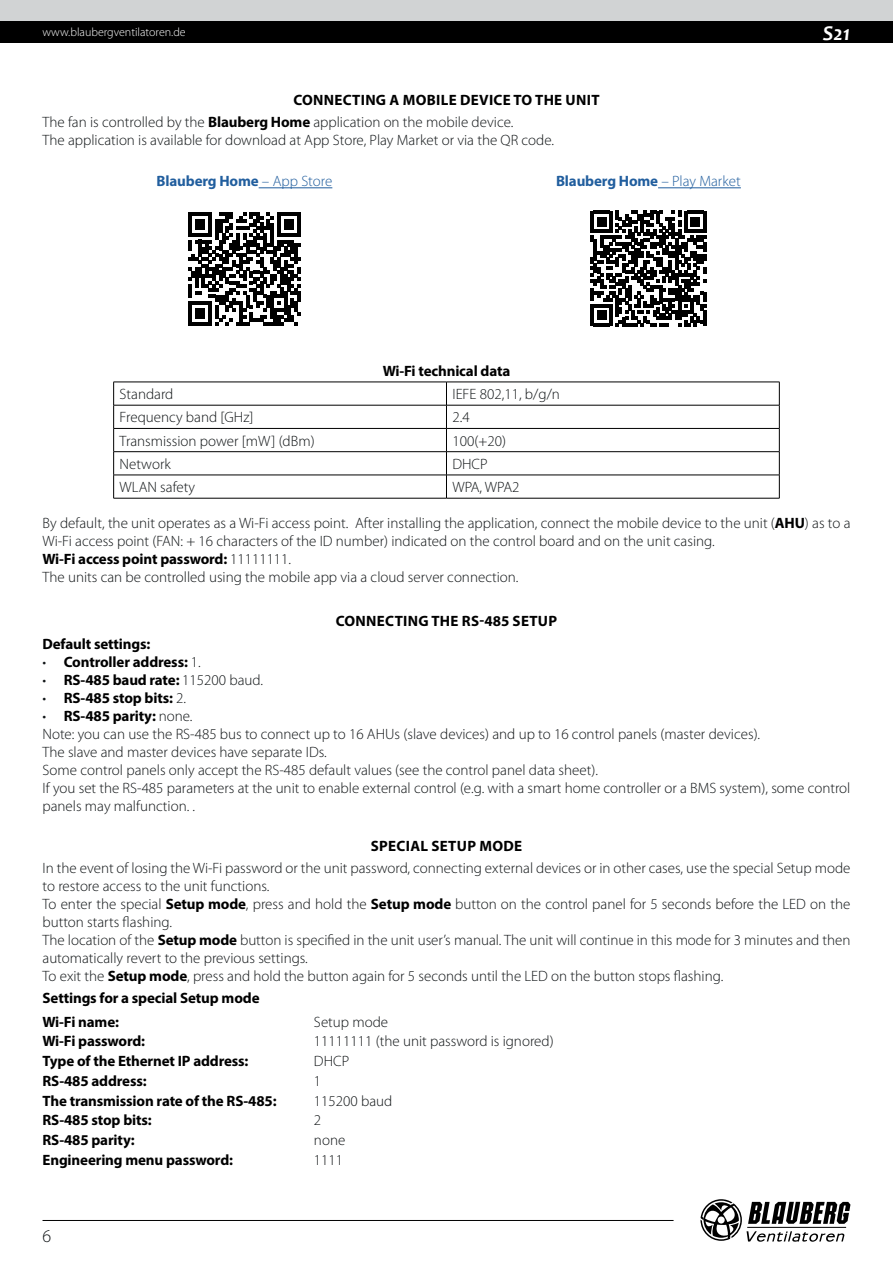
<style>
.page{position:relative;width:893px;height:1263px;background:#fff}
.page>*{position:absolute;margin:0;border:0;box-sizing:border-box;transform-origin:0 0}
.t1{font:italic 700 21px "Candara";color:#fff}
.t2{font:300 18px "Myriad Pro";color:#101416}
.t3{font:300 15px/18px "Myriad Pro";color:#101416}
.t4{font:700 15px/24px "Myriad Pro";letter-spacing:-.01em;color:#000}
.t5{font:700 15px "Myriad Pro";letter-spacing:-.01em;color:#215e9e}
.t6{font:700 15px "Myriad Pro";letter-spacing:.02em;color:#000}
.t7{font:300 12px "Myriad Pro";color:#fff}
.s1{font-weight:700;color:#000}
.s2{font-weight:300}
.s3{font-weight:300;color:#101416}
</style>
<div class="page">
<div style="left:0;top:0;width:893px;height:21px;background:#d1d3d4"></div>
<div style="left:0;top:21px;width:893px;height:22px;background:#000"></div>
<svg style="left:700px;top:1199px;width:150px;height:43px"></svg>
<hr style="left:43px;top:1220px;width:631px;height:1px;background:#000">
<hr style="left:259px;top:187px;width:73px;height:1px;background:#215e9e">
<hr style="left:658px;top:187px;width:83px;height:1px;background:#215e9e">
<svg style="left:188px;top:213px;width:113px;height:112px"></svg>
<svg style="left:591px;top:211px;width:115px;height:115px"></svg>
<hr style="left:703px;top:311px;width:3px;height:15px;background:#000">
<hr style="left:446px;top:382px;width:333px;height:1px;background:#000">
<hr style="left:446px;top:498px;width:333px;height:1px;background:#000">
<hr style="left:446px;top:405px;width:333px;height:1px;background:#000">
<hr style="left:446px;top:428px;width:333px;height:1px;background:#000">
<hr style="left:446px;top:451px;width:333px;height:1px;background:#000">
<svg style="left:779px;top:382px;width:1px;height:116px"></svg>
<hr style="left:446px;top:475px;width:333px;height:1px;background:#000">
<hr style="left:113px;top:475px;width:333px;height:1px;background:#000">
<hr style="left:113px;top:498px;width:333px;height:1px;background:#000">
<hr style="left:113px;top:428px;width:333px;height:1px;background:#000">
<hr style="left:113px;top:451px;width:333px;height:1px;background:#000">
<hr style="left:113px;top:382px;width:333px;height:1px;background:#000">
<svg style="left:113px;top:382px;width:1px;height:116px"></svg>
<svg style="left:446px;top:382px;width:1px;height:116px"></svg>
<hr style="left:113px;top:405px;width:333px;height:1px;background:#000">
<p class="t7" style="left:43px;top:26px;width:145px">www.blaubergventilatoren.de</p>
<h1 class="t1" style="left:823px;top:20px;width:29px">S21</h1>
<p class="t3" style="left:43px;top:89px;width:559px;line-height:22.2px;text-indent:251px"><span class="s1">CONNECTING A MOBILE DEVICE TO THE UNIT<br></span>The fan is controlled by the <span class="s1">Blauberg Home</span> application on the mobile device.</p>
<p class="t3" style="left:43px;top:131px;width:513px">The application is available for download at App Store, Play Market or via the QR code.</p>
<p class="t5" style="left:157px;top:171px;width:177px">Blauberg Home <span class="s2">– App Store</span></p>
<p class="t5" style="left:556px;top:171px;width:186px">Blauberg Home <span class="s2">– Play Market</span></p>
<p class="t4" style="left:383px;top:358px;width:129px">Wi-Fi technical data</p>
<p class="t3" style="left:120px;top:385px;width:55px">Standard</p>
<p class="t3" style="left:452px;top:385px;width:109px">IEFE 802,11, b/g/n</p>
<p class="t3" style="left:120px;top:409px;width:135px">Frequency band [GHz]</p>
<p class="t3" style="left:452px;top:409px;width:19px">2.4</p>
<p class="t3" style="left:120px;top:432px;width:196px">Transmission power [mW] (dBm)</p>
<p class="t3" style="left:452px;top:432px;width:55px">100(+20)</p>
<p class="t3" style="left:120px;top:455px;width:53px">Network</p>
<p class="t3" style="left:452px;top:455px;width:37px">DHCP</p>
<p class="t3" style="left:120px;top:478px;width:77px">WLAN safety</p>
<p class="t3" style="left:452px;top:478px;width:68px">WPA, WPA2</p>
<p class="t3" style="left:43px;top:515px;width:809px">By default, the unit operates as a Wi-Fi access point. After installing the application, connect the mobile device to the unit (<span class="s1">AHU</span>) as to a Wi-Fi access point (FAN: + 16 characters of the ID number) indicated on the control board and on the unit casing.<br><span class="s1">Wi-Fi access point password:</span> 11111111.<br>The units can be controlled using the mobile app via a cloud server connection.</p>
<p class="t6" style="left:336px;top:611px;width:223px">CONNECTING THE RS-485 SETUP</p>
<p class="t4" style="left:43px;top:631px;width:109px">Default settings:</p>
<p class="t4" style="left:43px;top:649px;width:160px"><span class="s3">•</span> Controller address: <span class="s3">1.</span></p>
<p class="t4" style="left:43px;top:667px;width:222px"><span class="s3">•</span> RS-485 baud rate: <span class="s3">115200 baud.</span></p>
<p class="t4" style="left:43px;top:685px;width:145px"><span class="s3">•</span> RS-485 stop bits: <span class="s3">2.</span></p>
<p class="t3" style="left:43px;top:707px;width:809px">• <span class="s1">RS-485 parity:</span> none.<br>Note: you can use the RS-485 bus to connect up to 16 AHUs (slave devices) and up to 16 control panels (master devices).<br>The slave and master devices have separate IDs.<br>Some control panels only accept the RS-485 default values (see the control panel data sheet).<br>If you set the RS-485 parameters at the unit to enable external control (e.g. with a smart home controller or a BMS system), some control panels may malfunction. .</p>
<p class="t6" style="left:371px;top:836px;width:153px">SPECIAL SETUP MODE</p>
<p class="t3" style="left:43px;top:859px;width:809px">In the event of losing the Wi-Fi password or the unit password, connecting external devices or in other cases, use the special Setup mode to restore access to the unit functions.<br>To enter the special <span class="s1">Setup mode</span>, press and hold the <span class="s1">Setup mode</span> button on the control panel for 5 seconds before the LED on the button starts flashing.<br>The location of the <span class="s1">Setup mode</span> button is specified in the unit user’s manual. The unit will continue in this mode for 3 minutes and then automatically revert to the previous settings.<br>To exit the <span class="s1">Setup mode</span>, press and hold the button again for 5 seconds until the LED on the button stops flashing.</p>
<p class="t4" style="left:43px;top:985px;width:219px">Settings for a special Setup mode<br>Wi-Fi name:</p>
<p class="t3" style="left:314px;top:1013px;width:76px">Setup mode</p>
<p class="t4" style="left:43px;top:1029px;width:104px">Wi-Fi password:</p>
<p class="t3" style="left:314px;top:1032px;width:241px">11111111 (the unit password is ignored)</p>
<p class="t4" style="left:43px;top:1048px;width:207px">Type of the Ethernet IP address:</p>
<p class="t3" style="left:314px;top:1052px;width:37px">DHCP</p>
<p class="t4" style="left:43px;top:1068px;width:106px">RS-485 address:</p>
<p class="t3" style="left:314px;top:1072px;width:9px">1</p>
<p class="t4" style="left:43px;top:1088px;width:236px">The transmission rate of the RS-485:</p>
<p class="t3" style="left:314px;top:1092px;width:80px">115200 baud</p>
<p class="t4" style="left:43px;top:1108px;width:111px">RS-485 stop bits:</p>
<p class="t3" style="left:314px;top:1111px;width:9px">2</p>
<p class="t4" style="left:43px;top:1127px;width:94px">RS-485 parity:</p>
<p class="t3" style="left:314px;top:1131px;width:33px">none</p>
<p class="t4" style="left:43px;top:1147px;width:192px">Engineering menu password:</p>
<p class="t3" style="left:314px;top:1151px;width:31px">1111</p>
<p class="t2" style="left:43px;top:1226px;width:10px">6</p>
</div>
